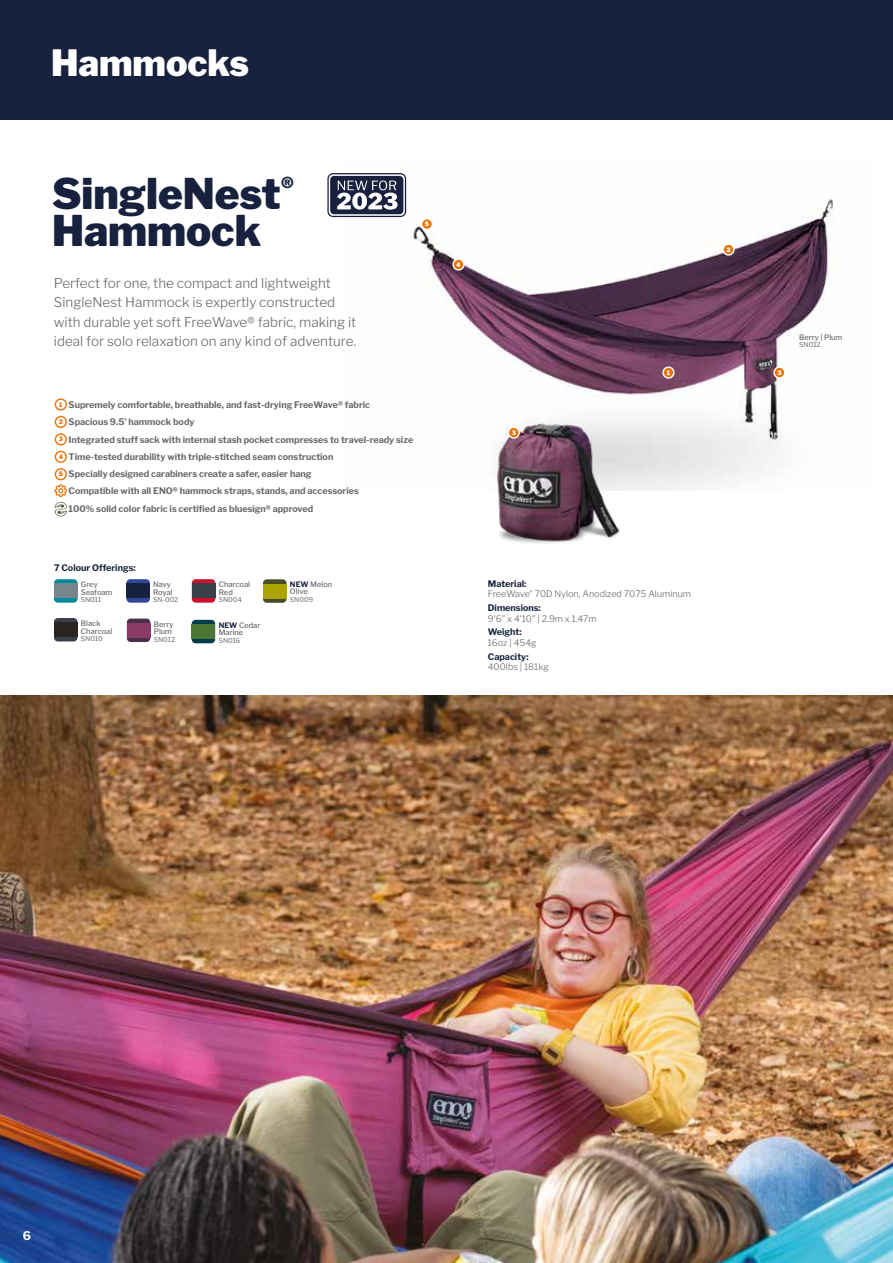
<style>
.page{position:relative;width:893px;height:1263px;background:#fff}
.page>*{position:absolute;margin:0;border:0;box-sizing:border-box;transform-origin:0 0}
.t1{font:900 42px/37.5px "Libre Franklin";color:#18223e}
.t2{font:900 36px "Libre Franklin";color:#fff}
.t3{font:300 13.5px/19.5px "Libre Franklin";color:#69676c}
.t4{font:700 12px "Libre Franklin";color:#fff}
.t5{font:700 9px/17.4px "Libre Franklin";color:#69676c}
.t6{font:300 9px/10.5px "Libre Franklin";color:#69676c}
.t7{font:700 9px "Libre Franklin";color:#18223e}
.t8{font:500 7.5px/7.5px "Libre Franklin";color:#69676c}
.t9{font:6.75px "Libre Franklin";color:#69676c}
.t10{font:900 6.15px "Libre Franklin";color:#fff}
.t11{font:900 6.15px "Libre Franklin";color:#e87308}
.s1{font-weight:700;color:#18223e}
</style>
<div class="page">
<img style="left:341px;top:178px;width:493px;height:310px">
<svg style="left:453px;top:259px;width:11px;height:11px"></svg>
<div style="left:452px;top:258px;width:13px;height:13px;border:1px solid #fff;border-radius:50%"></div>
<svg style="left:422px;top:219px;width:10px;height:10px"></svg>
<div style="left:421px;top:218px;width:12px;height:12px;border:1px solid #fff;border-radius:50%"></div>
<svg style="left:663px;top:367px;width:11px;height:11px"></svg>
<div style="left:662px;top:366px;width:13px;height:13px;border:1px solid #fff;border-radius:50%"></div>
<svg style="left:723px;top:244px;width:11px;height:11px"></svg>
<div style="left:722px;top:243px;width:13px;height:13px;border:1px solid #fff;border-radius:50%"></div>
<svg style="left:774px;top:367px;width:11px;height:11px"></svg>
<div style="left:773px;top:366px;width:13px;height:13px;border:1px solid #fff;border-radius:50%"></div>
<div style="left:0;top:0;width:893px;height:119px;background:#18223e"></div>
<svg style="left:54px;top:579px;width:23px;height:24px"></svg>
<div style="left:54px;top:583px;width:23px;height:15px;background:#79858d"></div>
<svg style="left:126px;top:579px;width:24px;height:24px"></svg>
<div style="left:126px;top:583px;width:24px;height:15px;background:#18223e"></div>
<svg style="left:192px;top:579px;width:23px;height:24px"></svg>
<div style="left:192px;top:583px;width:23px;height:15px;background:#394049"></div>
<svg style="left:263px;top:579px;width:23px;height:24px"></svg>
<div style="left:263px;top:583px;width:23px;height:15px;background:#aaa300"></div>
<svg style="left:54px;top:618px;width:23px;height:23px"></svg>
<div style="left:54px;top:622px;width:23px;height:15px;background:#2a2522"></div>
<svg style="left:127px;top:618px;width:23px;height:24px"></svg>
<div style="left:127px;top:623px;width:23px;height:15px;background:#8a3c67"></div>
<img style="left:469px;top:383px;width:213px;height:161px">
<svg style="left:508px;top:427px;width:11px;height:11px"></svg>
<div style="left:508px;top:426px;width:12px;height:13px;border:1px solid #fff;border-radius:50%"></div>
<svg style="left:192px;top:620px;width:23px;height:23px"></svg>
<div style="left:192px;top:624px;width:23px;height:15px;background:#4a7735"></div>
<img style="left:0;top:696px;width:893px;height:567px">
<div style="left:55px;top:398px;width:12px;height:13px;border:1px solid #e87308;border-radius:50%"></div>
<div style="left:55px;top:416px;width:12px;height:12px;border:1px solid #e87308;border-radius:50%"></div>
<div style="left:55px;top:433px;width:12px;height:12px;border:1px solid #e87308;border-radius:50%"></div>
<div style="left:55px;top:451px;width:12px;height:12px;border:1px solid #e87308;border-radius:50%"></div>
<div style="left:55px;top:468px;width:12px;height:12px;border:1px solid #e87308;border-radius:50%"></div>
<svg style="left:54px;top:484px;width:14px;height:32px"></svg>
<svg style="left:327px;top:173px;width:79px;height:44px"></svg>
<h2 class="t2" style="left:51px;top:41px;width:199px">Hammocks</h2>
<h1 class="t1" style="left:52px;top:175px;width:244px">SingleNest<sup>®<br></sup>Hammock</h1>
<h3 class="t3" style="left:54px;top:273px;width:304px">Perfect for one, the compact and lightweight SingleNest Hammock is expertly constructed with durable yet soft FreeWave® fabric, making it ideal for solo relaxation on any kind of adventure.</h3>
<p class="t10" style="left:425px;top:220px;width:6px">5</p>
<p class="t5" style="left:69px;top:396px;width:303px">Supremely comfortable, breathable, and fast-drying FreeWave® fabric<br>Spacious 9.5' hammock body</p>
<p class="t5" style="left:69px;top:448px;width:266px">Time-tested durability with triple-stitched seam construction<br>Specially designed carabiners create a safer, easier hang</p>
<p class="t5" style="left:69px;top:500px;width:246px">100% solid color fabric is certified as bluesign® approved</p>
<p class="t11" style="left:59px;top:401px;width:5px">1</p>
<p class="t11" style="left:59px;top:418px;width:6px">2</p>
<p class="t11" style="left:59px;top:435px;width:6px">3</p>
<p class="t11" style="left:59px;top:453px;width:6px">4</p>
<p class="t11" style="left:59px;top:470px;width:6px">5</p>
<p class="t5" style="left:69px;top:431px;width:346px">Integrated stuff sack with internal stash pocket compresses to travel-ready size</p>
<p class="t5" style="left:69px;top:482px;width:292px">Compatible with all ENO® hammock straps, stands, and accessories</p>
<p class="t7" style="left:54px;top:562px;width:83px">7 Colour Offerings:</p>
<p class="t8" style="left:81px;top:581px;width:33px">Grey<br>Seafoam</p>
<p class="t9" style="left:81px;top:596px;width:22px">SN011</p>
<p class="t8" style="left:81px;top:620px;width:33px">Black<br>Charcoal</p>
<p class="t9" style="left:81px;top:634px;width:23px">SN010</p>
<p class="t8" style="left:153px;top:581px;width:21px">Navy<br>Royal</p>
<p class="t9" style="left:153px;top:596px;width:27px">SN-002</p>
<p class="t8" style="left:154px;top:620px;width:21px">Berry<br>Plum</p>
<p class="t9" style="left:154px;top:635px;width:23px">SN012</p>
<p class="t8" style="left:219px;top:581px;width:33px">Charcoal<br>Red</p>
<p class="t9" style="left:219px;top:596px;width:25px">SN004</p>
<p class="t8" style="left:219px;top:621px;width:43px"><span class="s1">NEW</span> Cedar<br>Marine</p>
<p class="t9" style="left:219px;top:636px;width:23px">SN016</p>
<p class="t8" style="left:290px;top:580px;width:44px"><span class="s1">NEW</span> Melon<br>Olive</p>
<p class="t9" style="left:290px;top:595px;width:25px">SN009</p>
<p class="t10" style="left:456px;top:261px;width:6px">4</p>
<p class="t10" style="left:512px;top:429px;width:6px">3</p>
<p class="t10" style="left:667px;top:369px;width:5px">1</p>
<p class="t6" style="left:488px;top:578px;width:205px"><span class="s1">Material:<br></span>FreeWave<sup>®</sup> 70D Nylon, Anodized 7075 Aluminum</p>
<p class="t7" style="left:488px;top:602px;width:54px">Dimensions:</p>
<p class="t6" style="left:488px;top:613px;width:110px">9'6" x 4'10" | 2.9m x 1.47m</p>
<p class="t7" style="left:488px;top:627px;width:35px">Weight:</p>
<p class="t6" style="left:488px;top:637px;width:50px">16oz | 454g</p>
<p class="t7" style="left:488px;top:651px;width:42px">Capacity:</p>
<p class="t6" style="left:488px;top:661px;width:62px">400lbs | 181kg</p>
<p class="t10" style="left:726px;top:246px;width:6px">2</p>
<p class="t10" style="left:777px;top:369px;width:6px">3</p>
<p class="t8" style="left:799px;top:333px;width:45px">Berry | Plum</p>
<p class="t9" style="left:799px;top:341px;width:23px">SN012</p>
<h3 class="t4" style="left:23px;top:1229px;width:10px">6</h3>
</div>
